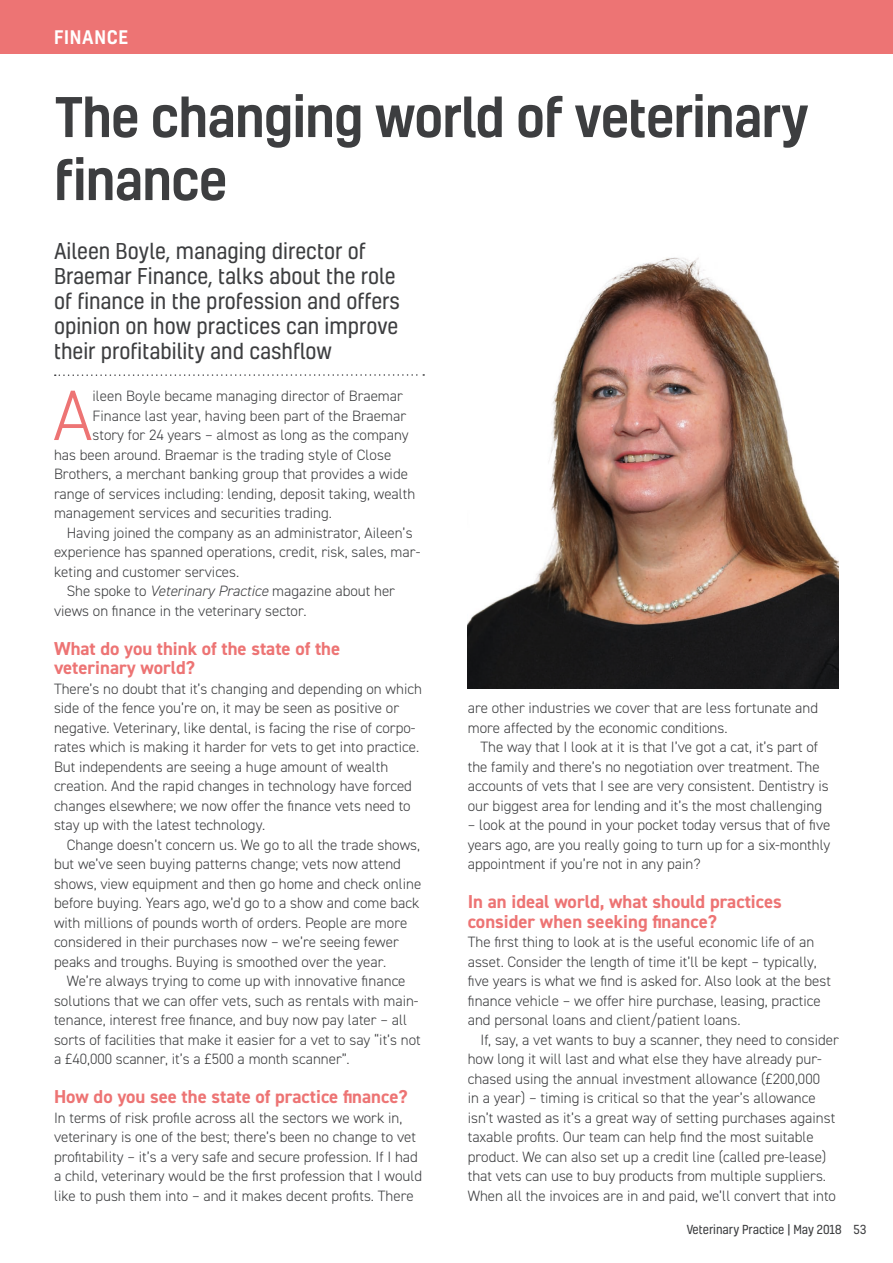
<style>
.page{position:relative;width:893px;height:1263px;background:#fff}
.page>*{position:absolute;margin:0;border:0;box-sizing:border-box;transform-origin:0 0}
.t1{font:300 71.55px "DIN2014";color:#ed7474}
.t2{font:500 52.5px/63px "Kelson";letter-spacing:-.02em;color:#3d3e40}
.t3{font:21px/25.2px "Kelson";color:#3d3e40}
.t4{font:700 18.75px/19.5px "DIN2014";color:#ed7474}
.t5{font:500 18px "Kelson";letter-spacing:.04em;color:#fff}
.t6{font:300 15px/19.5px "DIN2014";color:#3d3e40}
.t7{font:12px "Kelson";color:#3d3e40}
.s1{font-style:italic}
</style>
<div class="page">
<div style="left:0;top:0;width:893px;height:54px;background:#ed7474"></div>
<svg style="left:55px;top:374px;width:369px;height:2px"></svg>
<img style="left:468px;top:257px;width:371px;height:432px">
<p class="t5" style="left:54px;top:25px;width:76px">FINANCE</p>
<p class="t2" style="left:54px;top:84px;width:756px">The changing world of veterinary finance</p>
<p class="t3" style="left:54px;top:238px;width:347px">Aileen Boyle, managing director of Braemar Finance, talks about the role of finance in the profession and offers opinion on how practices can improve their profitability and cashflow</p>
<p class="t1" style="left:53px;top:372px;width:41px">A</p>
<p class="t6" style="left:93px;top:386px;width:312px">ileen Boyle became managing director of Braemar</p>
<p class="t6" style="left:93px;top:406px;width:315px">Finance last year, having been part of the Braemar</p>
<p class="t6" style="left:93px;top:425px;width:318px">story for 24 years – almost as long as the company</p>
<p class="t6" style="left:54px;top:445px;width:339px">has been around. Braemar is the trading style of Close</p>
<p class="t6" style="left:54px;top:464px;width:355px">Brothers, a merchant banking group that provides a wide</p>
<p class="t6" style="left:54px;top:484px;width:363px">range of services including: lending, deposit taking, wealth</p>
<p class="t6" style="left:54px;top:503px;width:279px">management services and securities trading.</p>
<p class="t6" style="left:54px;top:523px;width:368px;text-indent:13px">Having joined the company as an administrator, Aileen’s experience has spanned operations, credit, risk, sales, mar&shy;keting and customer services.</p>
<p class="t6" style="left:54px;top:581px;width:343px;text-indent:13px">She spoke to <span class="s1">Veterinary Practice</span> magazine about her views on finance in the veterinary sector.</p>
<p class="t4" style="left:54px;top:638px;width:288px">What do you think of the state of the veterinary world?</p>
<p class="t6" style="left:54px;top:679px;width:369px">There’s no doubt that it’s changing and depending on which side of the fence you’re on, it may be seen as positive or negative. Veterinary, like dental, is facing the rise of corpo&shy;rates which is making it harder for vets to get into practice.<br>But independents are seeing a huge amount of wealth creation. And the rapid changes in technology have forced changes elsewhere; we now offer the finance vets need to stay up with the latest technology.</p>
<p class="t6" style="left:54px;top:835px;width:369px;text-indent:13px">Change doesn’t concern us. We go to all the trade shows, but we’ve seen buying patterns change; vets now attend shows, view equipment and then go home and check online before buying. Years ago, we’d go to a show and come back with millions of pounds worth of orders. People are more considered in their purchases now – we’re seeing fewer peaks and troughs. Buying is smoothed over the year.</p>
<p class="t6" style="left:54px;top:971px;width:368px;text-indent:13px">We’re always trying to come up with innovative finance solutions that we can offer vets, such as rentals with main&shy;tenance, interest free finance, and buy now pay later – all sorts of facilities that make it easier for a vet to say “it’s not a £40,000 scanner, it’s a £500 a month scanner”.</p>
<p class="t4" style="left:54px;top:1087px;width:355px">How do you see the state of practice finance?</p>
<p class="t6" style="left:54px;top:1108px;width:370px">In terms of risk profile across all the sectors we work in, veterinary is one of the best; there’s been no change to vet profitability – it’s a very safe and secure profession. If I had a child, veterinary would be the first profession that I would like to push them into – and it makes decent profits. There</p>
<p class="t6" style="left:468px;top:698px;width:352px">are other industries we cover that are less fortunate and more affected by the economic conditions.</p>
<p class="t6" style="left:468px;top:737px;width:363px;text-indent:13px">The way that I look at it is that I’ve got a cat, it’s part of the family and there’s no negotiation over treatment. The accounts of vets that I see are very consistent. Dentistry is our biggest area for lending and it’s the most challenging</p>
<p class="t6" style="left:468px;top:815px;width:364px;text-align:justify">– look at the pound in your pocket today versus that of five years ago, are you really going to turn up for a six-monthly appointment if you’re not in any pain?</p>
<p class="t4" style="left:468px;top:892px;width:316px">In an ideal world, what should practices consider when seeking finance?</p>
<p class="t6" style="left:468px;top:932px;width:365px">The first thing to look at is the useful economic life of an asset. Consider the length of time it’ll be kept – typically, five years is what we find is asked for. Also look at the best finance vehicle – we offer hire purchase, leasing, practice and personal loans and client/patient loans.</p>
<p class="t6" style="left:468px;top:1030px;width:373px;text-indent:13px">If, say, a vet wants to buy a scanner, they need to consider how long it will last and what else they have already pur&shy;chased using the annual investment allowance (£200,000<br>in a year) – timing is critical so that the year’s allowance isn’t wasted as it’s a great way of setting purchases against taxable profits. Our team can help find the most suitable product. We can also set up a credit line (called pre-lease) that vets can use to buy products from multiple suppliers.<br>When all the invoices are in and paid, we’ll convert that into</p>
<p class="t7" style="left:687px;top:1221px;width:181px">Veterinary Practice | May 2018 53</p>
</div>
